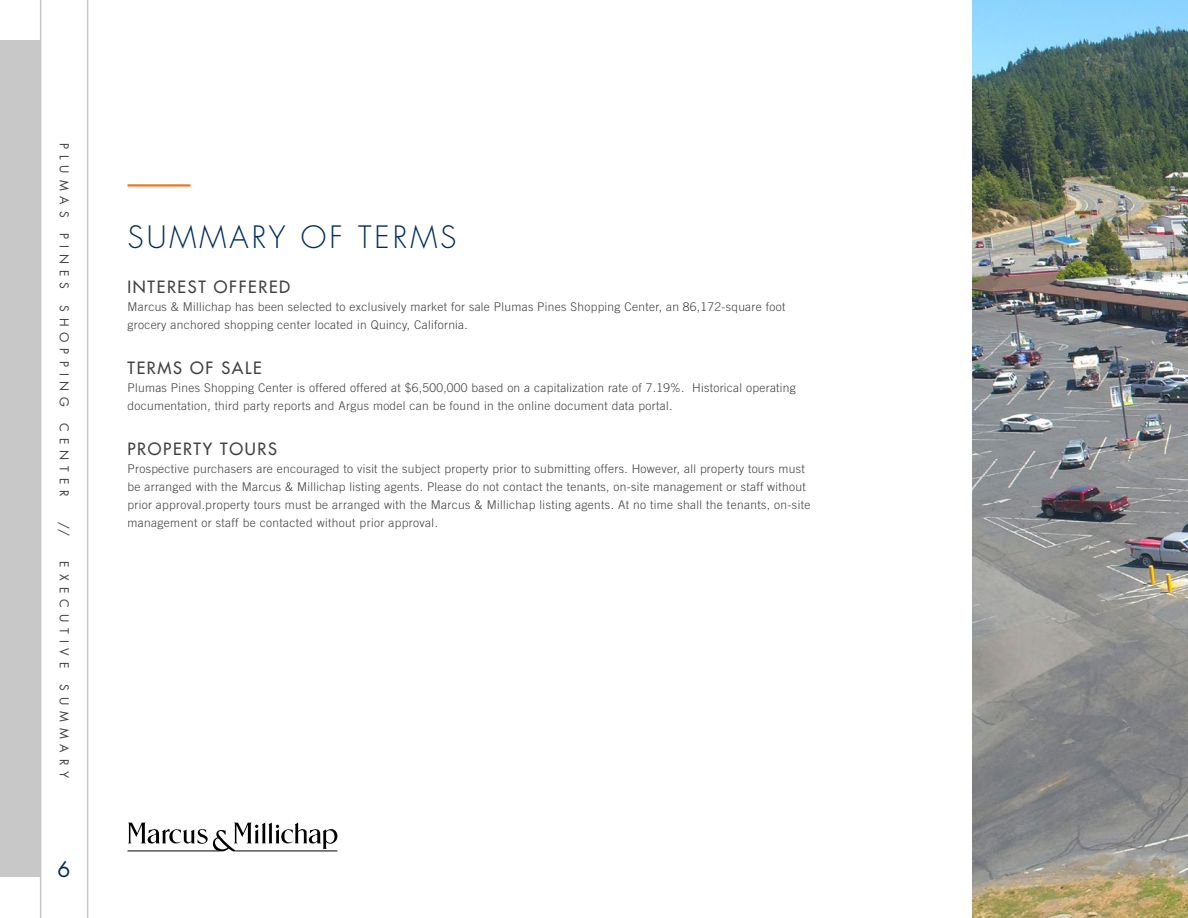
<style>
.page{position:relative;width:1188px;height:918px;background:#fff}
.page>*{position:absolute;margin:0;border:0;box-sizing:border-box;transform-origin:0 0}
.t1{font:300 30px "Futura Std";letter-spacing:.1em;color:#002d5b}
.t2{font:21px "Futura Std";color:#002d5b}
.t3{font:500 16.5px "Futura Std";letter-spacing:.1em;color:#414042}
.t4{font:300 12px/18px "Trade Gothic LT Std";letter-spacing:.025em;color:#414042}
.t5{font:12px "Futura Std";letter-spacing:.5em;color:#414042}
</style>
<div class="page">
<svg style="left:40px;top:0;width:48px;height:918px"></svg>
<div style="left:0;top:40px;width:41px;height:838px;background:#c8c8c8"></div>
<svg style="left:128px;top:823px;width:209px;height:28px"></svg>
<hr style="left:128px;top:184px;width:62px;height:3px;background:#ee7623">
<img style="left:972px;top:0;width:216px;height:918px">
<p class="t5" style="left:72px;top:143px;width:76px;rotate:90deg">PLUMAS</p>
<p class="t5" style="left:72px;top:233px;width:58px;rotate:90deg">PINES</p>
<p class="t5" style="left:72px;top:305px;width:104px;rotate:90deg">SHOPPING</p>
<p class="t5" style="left:72px;top:423px;width:75px;rotate:90deg">CENTER</p>
<p class="t5" style="left:72px;top:522px;width:16px;rotate:90deg">//</p>
<p class="t5" style="left:72px;top:561px;width:108px;rotate:90deg">EXECUTIVE</p>
<p class="t5" style="left:72px;top:684px;width:96px;rotate:90deg">SUMMARY</p>
<h2 class="t2" style="left:58px;top:856px;width:14px">6</h2>
<h1 class="t1" style="left:128px;top:219px;width:331px">SUMMARY OF TERMS</h1>
<h3 class="t3" style="left:128px;top:277px;width:164px">INTEREST OFFERED</h3>
<p class="t4" style="left:128px;top:298px;width:659px">Marcus &amp; Millichap has been selected to exclusively market for sale Plumas Pines Shopping Center, an 86,172-square foot grocery anchored shopping center located in Quincy, California.</p>
<h3 class="t3" style="left:128px;top:358px;width:136px">TERMS OF SALE</h3>
<p class="t4" style="left:128px;top:379px;width:670px">Plumas Pines Shopping Center is offered offered at $6,500,000 based on a capitalization rate of 7.19%. Historical operating documentation, third party reports and Argus model can be found in the online document data portal.</p>
<h3 class="t3" style="left:128px;top:439px;width:151px">PROPERTY TOURS</h3>
<p class="t4" style="left:128px;top:460px;width:684px">Prospective purchasers are encouraged to visit the subject property prior to submitting offers. However, all property tours must be arranged with the Marcus &amp; Millichap listing agents. Please do not contact the tenants, on-site management or staff without prior approval.property tours must be arranged with the Marcus &amp; Millichap listing agents. At no time shall the tenants, on-site management or staff be contacted without prior approval.</p>
</div>
